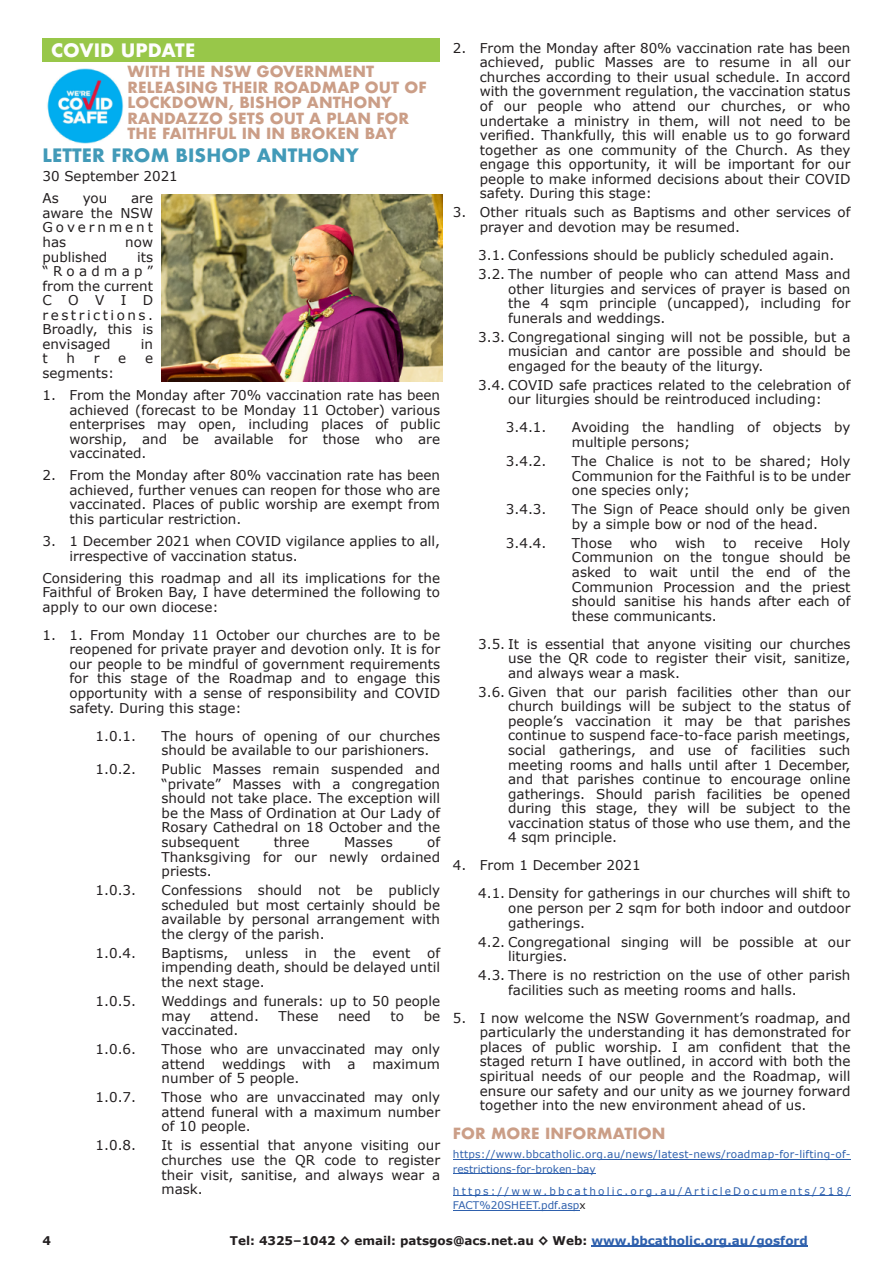
<style>
.page{position:relative;width:893px;height:1263px;background:#fff}
.page>*{position:absolute;margin:0;border:0;box-sizing:border-box;transform-origin:0 0}
.t1{font:700 18px "Futura";letter-spacing:.005em;color:#429ab8}
.t2{font:700 18px "Futura";letter-spacing:.005em;color:#fefefd}
.t3{font:700 15px/15.5px "Futura";letter-spacing:.005em;color:#cb9e87}
.t4{font:13.5px/14.5px "Verdana";color:#231f20;text-align:justify}
.t5{font:700 12px "Verdana";color:#231f20}
.t6{font:10.5px/14.5px "Verdana";letter-spacing:.02em;color:#2e60ad}
.t7{font:10.5px/14.5px "Verdana";letter-spacing:.205em;color:#2e60ad}
.s1{color:#231f20}
.s2{color:#2e60ad}
</style>
<div class="page">
<hr style="left:591px;top:1245px;width:217px;height:2px;background:#2e60ad">
<div style="left:43px;top:39px;width:397px;height:23px;background:#98c749"></div>
<hr style="left:453px;top:1159px;width:397px;height:1px;background:#2e60ad">
<hr style="left:453px;top:1173px;width:143px;height:1px;background:#2e60ad">
<hr style="left:453px;top:1195px;width:397px;height:1px;background:#2e60ad">
<hr style="left:453px;top:1210px;width:126px;height:1px;background:#2e60ad">
<img style="left:162px;top:195px;width:280px;height:187px">
<img style="left:47px;top:68px;width:76px;height:75px">
<h1 class="t2" style="left:51px;top:43px;width:146px">COVID UPDATE</h1>
<p class="t3" style="left:128px;top:66px;width:301px">WITH THE NSW GOVERNMENT<br>RELEASING THEIR ROADMAP OUT OF<br>LOCKDOWN, BISHOP ANTHONY<br>RANDAZZO SETS OUT A PLAN FOR<br>THE FAITHFUL IN IN BROKEN BAY</p>
<h1 class="t1" style="left:43px;top:147px;width:318px">LETTER FROM BISHOP ANTHONY</h1>
<p class="t4" style="left:43px;top:167px;width:137px;line-height:22px">30 September 2021<br>As</p>
<p class="t4" style="left:43px;top:192px;width:112px;text-indent:89px">are aware the NSW Government has</p>
<p class="t4" style="left:83px;top:192px;width:26px">you</p>
<p class="t4" style="left:125px;top:236px;width:29px">now</p>
<p class="t4" style="left:43px;top:251px;width:66px">published</p>
<p class="t4" style="left:43px;top:251px;width:112px;text-indent:94px">its “Roadmap” from the current COVID restrictions.<br>Broadly, this is envisaged</p>
<p class="t4" style="left:141px;top:338px;width:14px">in</p>
<p class="t4" style="left:43px;top:352px;width:7px">t</p>
<p class="t4" style="left:67px;top:352px;width:10px">h</p>
<p class="t4" style="left:94px;top:352px;width:7px">r</p>
<p class="t4" style="left:118px;top:352px;width:10px">e</p>
<p class="t4" style="left:145px;top:352px;width:10px">e</p>
<p class="t4" style="left:43px;top:367px;width:73px">segments:</p>
<p class="t4" style="left:70px;top:389px;width:372px;text-indent:-27px">1. From the Monday after 70% vaccination rate has been achieved (forecast to be Monday 11 October) various enterprises may open, including places of public worship, and be available for those who are vaccinated.</p>
<p class="t4" style="left:70px;top:469px;width:372px;text-indent:-27px">2. From the Monday after 80% vaccination rate has been achieved, further venues can reopen for those who are vaccinated. Places of public worship are exempt from this particular restriction.</p>
<p class="t4" style="left:70px;top:535px;width:372px;text-indent:-27px">3. 1 December 2021 when COVID vigilance applies to all, irrespective of vaccination status.</p>
<p class="t4" style="left:43px;top:572px;width:399px">Considering this roadmap and all its implications for the Faithful of Broken Bay, I have determined the following to apply to our own diocese:</p>
<p class="t4" style="left:70px;top:629px;width:372px;text-indent:-27px">1. 1. From Monday 11 October our churches are to be reopened for private prayer and devotion only. It is for our people to be mindful of government requirements for this stage of the Roadmap and to engage this opportunity with a sense of responsibility and COVID safety. During this stage:</p>
<p class="t4" style="left:96px;top:729px;width:42px">1.0.1.</p>
<p class="t4" style="left:162px;top:729px;width:280px">The hours of opening of our churches should be available to our parishioners.</p>
<p class="t4" style="left:96px;top:763px;width:42px">1.0.2.</p>
<p class="t4" style="left:162px;top:763px;width:280px">Public Masses remain suspended and “private” Masses with a congregation should not take place. The exception will be the Mass of Ordination at Our Lady of Rosary Cathedral on 18 October and the subsequent</p>
<p class="t4" style="left:162px;top:836px;width:280px;text-indent:266px">of Thanksgiving for our newly ordained priests.</p>
<p class="t4" style="left:274px;top:836px;width:37px">three</p>
<p class="t4" style="left:344px;top:836px;width:50px">Masses</p>
<p class="t4" style="left:96px;top:884px;width:42px">1.0.3.</p>
<p class="t4" style="left:162px;top:884px;width:280px">Confessions should not be publicly scheduled but most certainly should be available by personal arrangement with the clergy of the parish.</p>
<p class="t4" style="left:96px;top:947px;width:42px">1.0.4.</p>
<p class="t4" style="left:162px;top:947px;width:280px">Baptisms, unless in the event of impending death, should be delayed until the next stage.</p>
<p class="t4" style="left:96px;top:995px;width:42px">1.0.5.</p>
<p class="t4" style="left:162px;top:995px;width:280px">Weddings and funerals: up to 50 people may</p>
<p class="t4" style="left:210px;top:1009px;width:50px">attend.</p>
<p class="t4" style="left:278px;top:1009px;width:41px">These</p>
<p class="t4" style="left:338px;top:1009px;width:35px">need</p>
<p class="t4" style="left:391px;top:1009px;width:15px">to</p>
<p class="t4" style="left:424px;top:1009px;width:18px">be</p>
<p class="t4" style="left:162px;top:1024px;width:78px">vaccinated.</p>
<p class="t4" style="left:96px;top:1043px;width:42px">1.0.6.</p>
<p class="t4" style="left:162px;top:1043px;width:280px">Those who are unvaccinated may only attend weddings with a maximum number of 5 people.</p>
<p class="t4" style="left:96px;top:1091px;width:42px">1.0.7.</p>
<p class="t4" style="left:162px;top:1091px;width:280px">Those who are unvaccinated may only attend funeral with a maximum number of 10 people.</p>
<p class="t4" style="left:96px;top:1139px;width:42px">1.0.8.</p>
<p class="t4" style="left:162px;top:1139px;width:280px">It is essential that anyone visiting our churches use the QR code to register their visit, sanitise, and always wear a mask.</p>
<p class="t4" style="left:480px;top:42px;width:372px;text-indent:-27px">2. From the Monday after 80% vaccination rate has been achieved, public Masses are to resume in all our churches according to their usual schedule. In accord with the government regulation, the vaccination status of our people who attend our churches, or who undertake a ministry in them, will not need to be verified. Thankfully, this will enable us to go forward together as one community of the Church. As they engage this opportunity, it will be important for our people to make informed decisions about their COVID safety. During this stage:</p>
<p class="t4" style="left:480px;top:206px;width:372px;text-indent:-27px">3. Other rituals such as Baptisms and other services of prayer and devotion may be resumed.</p>
<p class="t4" style="left:478px;top:247px;width:374px;line-height:19px">3.1. Confessions should be publicly scheduled again.<br>3.2. The number of people who can attend Mass and</p>
<p class="t4" style="left:508px;top:282px;width:344px">other liturgies and services of prayer is based on the 4 sqm principle (uncapped), including for funerals and weddings.</p>
<p class="t4" style="left:508px;top:331px;width:344px;text-indent:-30px">3.3. Congregational singing will not be possible, but a musician and cantor are possible and should be engaged for the beauty of the liturgy.</p>
<p class="t4" style="left:478px;top:379px;width:374px;text-align:center">3.4. COVID safe practices related to the celebration of our liturgies should be reintroduced including:</p>
<p class="t4" style="left:506px;top:421px;width:42px">3.4.1.</p>
<p class="t4" style="left:572px;top:421px;width:280px">Avoiding the handling of objects by multiple persons;</p>
<p class="t4" style="left:506px;top:455px;width:42px">3.4.2.</p>
<p class="t4" style="left:572px;top:455px;width:280px">The Chalice is not to be shared; Holy Communion for the Faithful is to be under one species only;</p>
<p class="t4" style="left:506px;top:503px;width:42px">3.4.3.</p>
<p class="t4" style="left:572px;top:503px;width:280px">The Sign of Peace should only be given by a simple bow or nod of the head.</p>
<p class="t4" style="left:506px;top:537px;width:42px">3.4.4.</p>
<p class="t4" style="left:572px;top:537px;width:42px">Those</p>
<p class="t4" style="left:630px;top:537px;width:29px">who</p>
<p class="t4" style="left:675px;top:537px;width:32px">wish</p>
<p class="t4" style="left:723px;top:537px;width:15px">to</p>
<p class="t4" style="left:754px;top:537px;width:50px">receive</p>
<p class="t4" style="left:572px;top:537px;width:280px;text-indent:248px">Holy Communion on the tongue should be asked to wait until the end of the Communion Procession and the priest should sanitise his hands after each of these communicants.</p>
<p class="t4" style="left:508px;top:638px;width:344px;text-indent:-30px">3.5. It is essential that anyone visiting our churches use the QR code to register their visit, sanitize, and always wear a mask.</p>
<p class="t4" style="left:508px;top:686px;width:344px;text-indent:-30px">3.6. Given that our parish facilities other than our church buildings will be subject to the status of people’s vaccination it may be that parishes continue to suspend face-to-face parish meetings, social gatherings, and use of facilities such meeting rooms and halls until after 1 December, and that parishes continue to encourage online gatherings. Should parish facilities be opened during this stage, they will be subject to the vaccination status of those who use them, and the 4 sqm principle.</p>
<p class="t4" style="left:478px;top:852px;width:374px;line-height:28px;text-indent:-25px">4. From 1 December 2021<br>4.1. Density for gatherings in our churches will shift to</p>
<p class="t4" style="left:508px;top:902px;width:344px">one person per 2 sqm for both indoor and outdoor gatherings.</p>
<p class="t4" style="left:508px;top:935px;width:344px;text-indent:-30px">4.2. Congregational singing will be possible at our liturgies.</p>
<p class="t4" style="left:508px;top:969px;width:344px;text-indent:-30px">4.3. There is no restriction on the use of other parish facilities such as meeting rooms and halls.</p>
<p class="t4" style="left:480px;top:1012px;width:372px;text-indent:-27px">5. I now welcome the NSW Government’s roadmap, and particularly the understanding it has demonstrated for places of public worship. I am confident that the staged return I have outlined, in accord with both the spiritual needs of our people and the Roadmap, will ensure our safety and our unity as we journey forward together into the new environment ahead of us.</p>
<p class="t3" style="left:453px;top:1127px;width:214px">FOR MORE INFORMATION</p>
<p class="t6" style="left:453px;top:1148px;width:399px">https://www.bbcatholic.org.au/news/latest-news/roadmap-for-lifting-of&shy;restrictions-for-broken-bay</p>
<p class="t7" style="left:453px;top:1184px;width:399px">https://www.bbcatholic.org.au/ArticleDocuments/218/<br>FACT%20SHEET.pdf.asp<span class="s1">x</span></p>
<p class="t5" style="left:43px;top:1235px;width:10px">4</p>
<p class="t5" style="left:230px;top:1235px;width:580px">Tel: 4325–1042 ◊ email: patsgos@acs.net.au ◊ Web: <span class="s2">www.bbcatholic.org.au/gosford</span></p>
</div>
